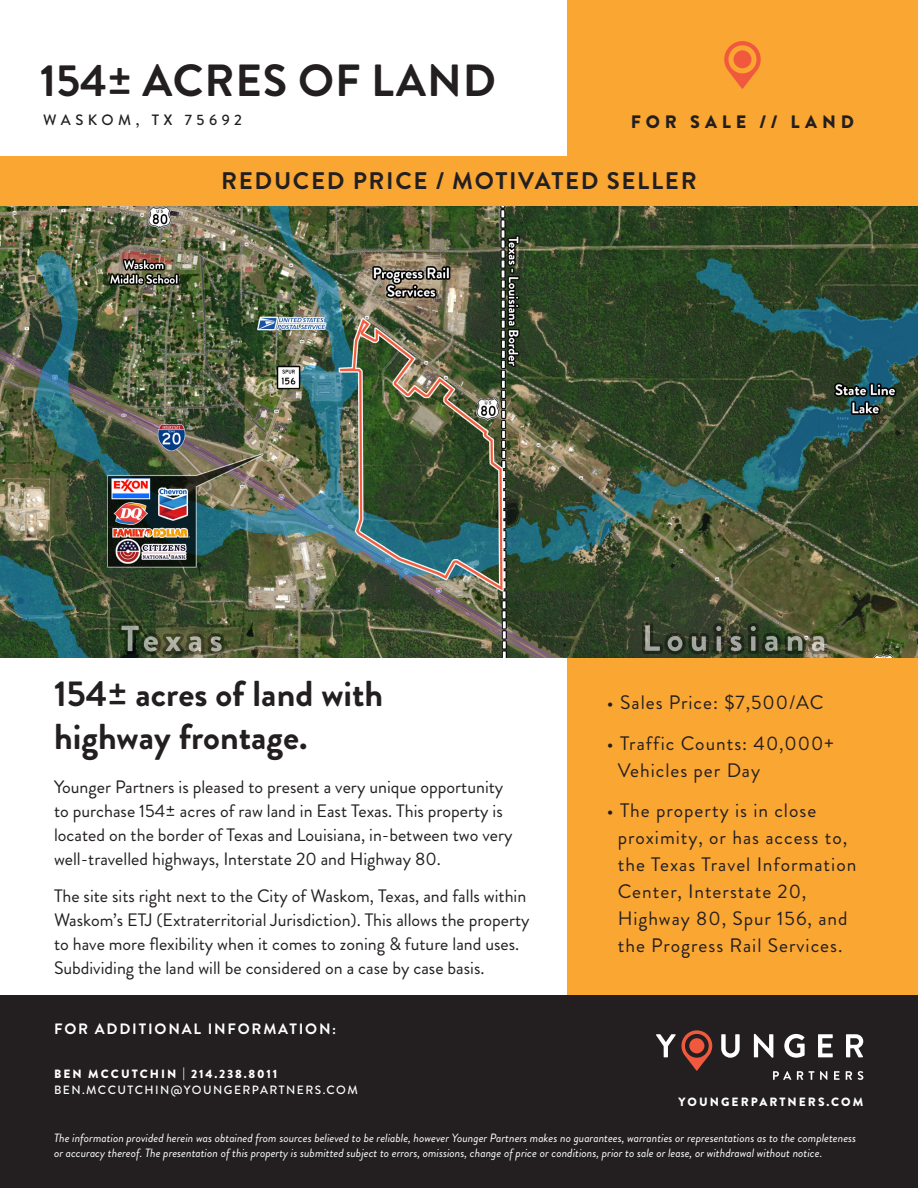
<style>
.page{position:relative;width:918px;height:1188px;background:#fff}
.page>*{position:absolute;margin:0;border:0;box-sizing:border-box;transform-origin:0 0}
.t1{font:700 45px "Brandon Grotesque";letter-spacing:.02em;color:#231f20}
.t2{font:700 36px/43.2px "Brandon Grotesque";color:#231f20}
.t3{font:700 24px "Brandon Grotesque";letter-spacing:.07em;color:#231f20}
.t4{font:19.5px/27px "Brandon Grotesque";letter-spacing:.05em;color:#231f20}
.t5{font:18px/24px "Brandon Grotesque";color:#231f20}
.t6{font:900 18px "Brandon Grotesque";letter-spacing:.27em;color:#231f20}
.t7{font:700 15px "Brandon Grotesque";letter-spacing:.12em;color:#fff}
.t8{font:500 15px "Brandon Grotesque";letter-spacing:.3em;color:#231f20}
.t9{font:italic 12px/14.4px "Brandon Grotesque";color:#fff}
.t10{font:900 12px "Brandon Grotesque";letter-spacing:.17em;color:#fff}
.t11{font:500 12px "Brandon Grotesque";letter-spacing:.12em;color:#fff}
</style>
<div class="page">
<div style="left:567px;top:0;width:351px;height:996px;background:#faa633"></div>
<svg style="left:724px;top:41px;width:37px;height:48px"></svg>
<div style="left:0;top:996px;width:918px;height:192px;background:#231f20"></div>
<svg style="left:721px;top:1034px;width:19px;height:24px"></svg>
<svg style="left:754px;top:1034px;width:19px;height:24px"></svg>
<svg style="left:784px;top:1034px;width:21px;height:24px"></svg>
<svg style="left:818px;top:1034px;width:15px;height:23px"></svg>
<svg style="left:846px;top:1034px;width:17px;height:23px"></svg>
<svg style="left:656px;top:1030px;width:56px;height:41px"></svg>
<svg style="left:773px;top:1071px;width:18px;height:9px"></svg>
<svg style="left:797px;top:1071px;width:6px;height:9px"></svg>
<svg style="left:809px;top:1071px;width:5px;height:9px"></svg>
<svg style="left:820px;top:1071px;width:7px;height:9px"></svg>
<svg style="left:834px;top:1071px;width:6px;height:9px"></svg>
<svg style="left:846px;top:1071px;width:6px;height:9px"></svg>
<svg style="left:858px;top:1071px;width:5px;height:9px"></svg>
<img style="left:0;top:206px;width:918px;height:451px">
<div style="left:0;top:156px;width:918px;height:50px;background:#faa633"></div>
<h1 class="t1" style="left:40px;top:50px;width:457px">154± ACRES OF LAND</h1>
<p class="t8" style="left:43px;top:110px;width:200px">WASKOM, TX 75692</p>
<p class="t6" style="left:631px;top:109px;width:225px">FOR SALE // LAND</p>
<p class="t3" style="left:221px;top:164px;width:477px">REDUCED PRICE / MOTIVATED SELLER</p>
<p class="t2" style="left:54px;top:673px;width:331px">154± acres of land with highway frontage.</p>
<p class="t5" style="left:54px;top:775px;width:460px">Younger Partners is pleased to present a very unique opportunity to purchase 154± acres of raw land in East Texas. This property is located on the border of Texas and Louisiana, in-between two very well-travelled highways, Interstate 20 and Highway 80.</p>
<p class="t5" style="left:54px;top:885px;width:477px">The site sits right next to the City of Waskom, Texas, and falls within Waskom’s ETJ (Extraterritorial Jurisdiction). This allows the property to have more flexibility when it comes to zoning &amp; future land uses.<br>Subdividing the land will be considered on a case by case basis.</p>
<p class="t4" style="left:607px;top:690px;width:218px">• Sales Price: $7,500/AC</p>
<p class="t4" style="left:618px;top:730px;width:218px;text-indent:-11px">• Traffic Counts: 40,000+<br>Vehicles per Day</p>
<p class="t4" style="left:618px;top:798px;width:240px;text-indent:-11px">• The property is in close proximity, or has access to, the Texas Travel Information<br>Center, Interstate 20,<br>Highway 80, Spur 156, and the Progress Rail Services.</p>
<p class="t7" style="left:54px;top:1019px;width:284px">FOR ADDITIONAL INFORMATION:</p>
<p class="t10" style="left:54px;top:1065px;width:225px">BEN MCCUTCHIN | 214.238.8011</p>
<p class="t11" style="left:54px;top:1082px;width:305px">BEN.MCCUTCHIN@YOUNGERPARTNERS.COM</p>
<p class="t9" style="left:54px;top:1131px;width:804px">The information provided herein was obtained from sources believed to be reliable, however Younger Partners makes no guarantees, warranties or representations as to the completeness or accuracy thereof. The presentation of this property is submitted subject to errors, omissions, change of price or conditions, prior to sale or lease, or withdrawal without notice.</p>
<p class="t10" style="left:679px;top:1094px;width:186px">YOUNGERPARTNERS.COM</p>
</div>
